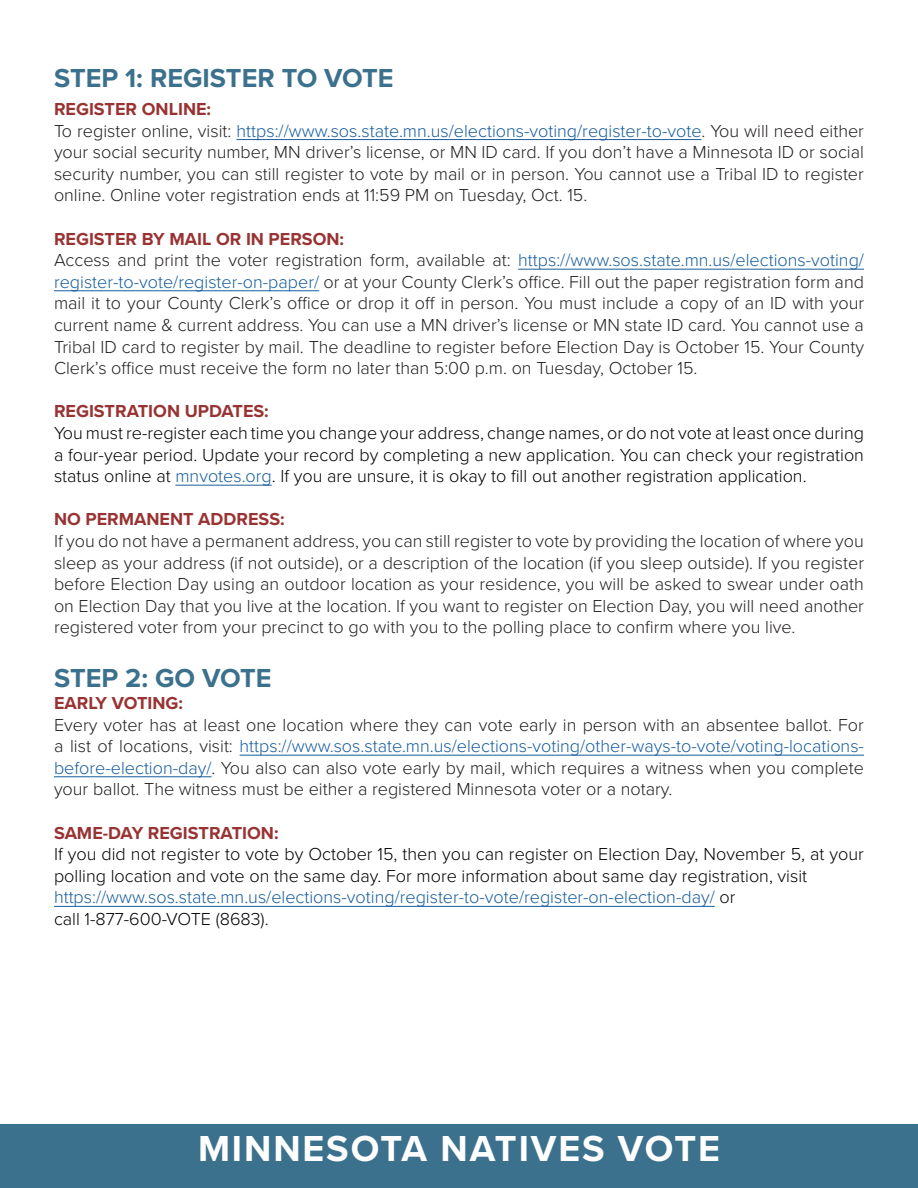
<style>
.page{position:relative;width:918px;height:1188px;background:#fff}
.page>*{position:absolute;margin:0;border:0;box-sizing:border-box;transform-origin:0 0}
.t1{font:700 37.5px "Proxima Nova";letter-spacing:.05em;color:#fff}
.t2{font:700 27px "Proxima Nova";color:#3b718d}
.t3{font:300 18px/21.6px "Proxima Nova";color:#231f20;text-align:justify}
.t4{font:300 18px/21.6px "Proxima Nova";color:#000;text-align:justify}
.t5{font:700 18px "Proxima Nova";color:#933}
.t6{font:300 18px "Proxima Nova";color:#175d9e}
.s1{color:#175d9e}
.s2{color:#000}
</style>
<div class="page">
<hr style="left:237px;top:139px;width:464px;height:1px;background:#175d9e">
<hr style="left:518px;top:269px;width:346px;height:1px;background:#175d9e">
<hr style="left:54px;top:290px;width:265px;height:1px;background:#175d9e">
<hr style="left:175px;top:485px;width:97px;height:1px;background:#175d9e">
<hr style="left:240px;top:755px;width:624px;height:1px;background:#175d9e">
<hr style="left:54px;top:776px;width:158px;height:1px;background:#175d9e">
<hr style="left:54px;top:906px;width:661px;height:1px;background:#175d9e">
<div style="left:0;top:1125px;width:918px;height:63px;background:#3b718d"></div>
<p class="t2" style="left:54px;top:58px;width:341px">STEP 1: REGISTER TO VOTE</p>
<p class="t5" style="left:54px;top:96px;width:159px">REGISTER ONLINE:</p>
<p class="t3" style="left:54px;top:119px;width:812px">To register online, visit: <span class="s1">https://www.sos.state.mn.us/elections-voting/register-to-vote</span>. You will need either your social security number, MN driver’s license, or MN ID card. If you don’t have a Minnesota ID or social security number, you can still register to vote by mail or in person. You cannot use a Tribal ID to register online. Online voter registration ends at 11:59 PM on Tuesday, Oct. 15.</p>
<p class="t5" style="left:54px;top:225px;width:292px">REGISTER BY MAIL OR IN PERSON:</p>
<p class="t3" style="left:54px;top:248px;width:812px">Access and print the voter registration form, available at: <span class="s1">https://www.sos.state.mn.us/elections-voting/ register-to-vote/register-on-paper/</span> or at your County Clerk’s office. Fill out the paper registration form and mail it to your County Clerk’s office or drop it off in person. You must include a copy of an ID with your current name &amp; current address. You can use a MN driver’s license or MN state ID card. You cannot use a Tribal ID card to register by mail. The deadline to register before Election Day is October 15. Your County Clerk’s office must receive the form no later than 5:00 p.m. on Tuesday, October 15.</p>
<p class="t5" style="left:54px;top:398px;width:216px">REGISTRATION UPDATES:</p>
<p class="t4" style="left:54px;top:421px;width:812px">You must re-register each time you change your address, change names, or do not vote at least once during a four-year period. Update your record by completing a new application. You can check your registration status online at <span class="s1">mnvotes.org</span>. If you are unsure, it is okay to fill out another registration application.</p>
<p class="t5" style="left:54px;top:506px;width:232px">NO PERMANENT ADDRESS:</p>
<p class="t3" style="left:54px;top:529px;width:812px">If you do not have a permanent address, you can still register to vote by providing the location of where you sleep as your address (if not outside), or a description of the location (if you sleep outside). If you register before Election Day using an outdoor location as your residence, you will be asked to swear under oath on Election Day that you live at the location. If you want to register on Election Day, you will need another registered voter from your precinct to go with you to the polling place to confirm where you live.</p>
<p class="t2" style="left:54px;top:658px;width:219px">STEP 2: GO VOTE</p>
<p class="t5" style="left:54px;top:690px;width:131px">EARLY VOTING:</p>
<p class="t3" style="left:54px;top:713px;width:812px">Every voter has at least one location where they can vote early in person with an absentee ballot. For a list of locations, visit: <span class="s1">https://www.sos.state.mn.us/elections-voting/other-ways-to-vote/voting-locations&shy;before-election-day/</span>. You also can also vote early by mail, which requires a witness when you complete your ballot. The witness must be either a registered Minnesota voter or a notary.</p>
<p class="t5" style="left:54px;top:819px;width:226px">SAME-DAY REGISTRATION:</p>
<p class="t4" style="left:54px;top:842px;width:811px">If you did not register to vote by October 15, then you can register on Election Day, November 5, at your polling location and vote on the same day. For more information about same day registration, visit</p>
<p class="t6" style="left:54px;top:884px;width:683px">https://www.sos.state.mn.us/elections-voting/register-to-vote/register-on-election-day/ <span class="s2">or</span></p>
<p class="t4" style="left:54px;top:907px;width:216px">call 1-877-600-VOTE (8683).</p>
<p class="t1" style="left:198px;top:1120px;width:523px">MINNESOTA NATIVES VOTE</p>
</div>
